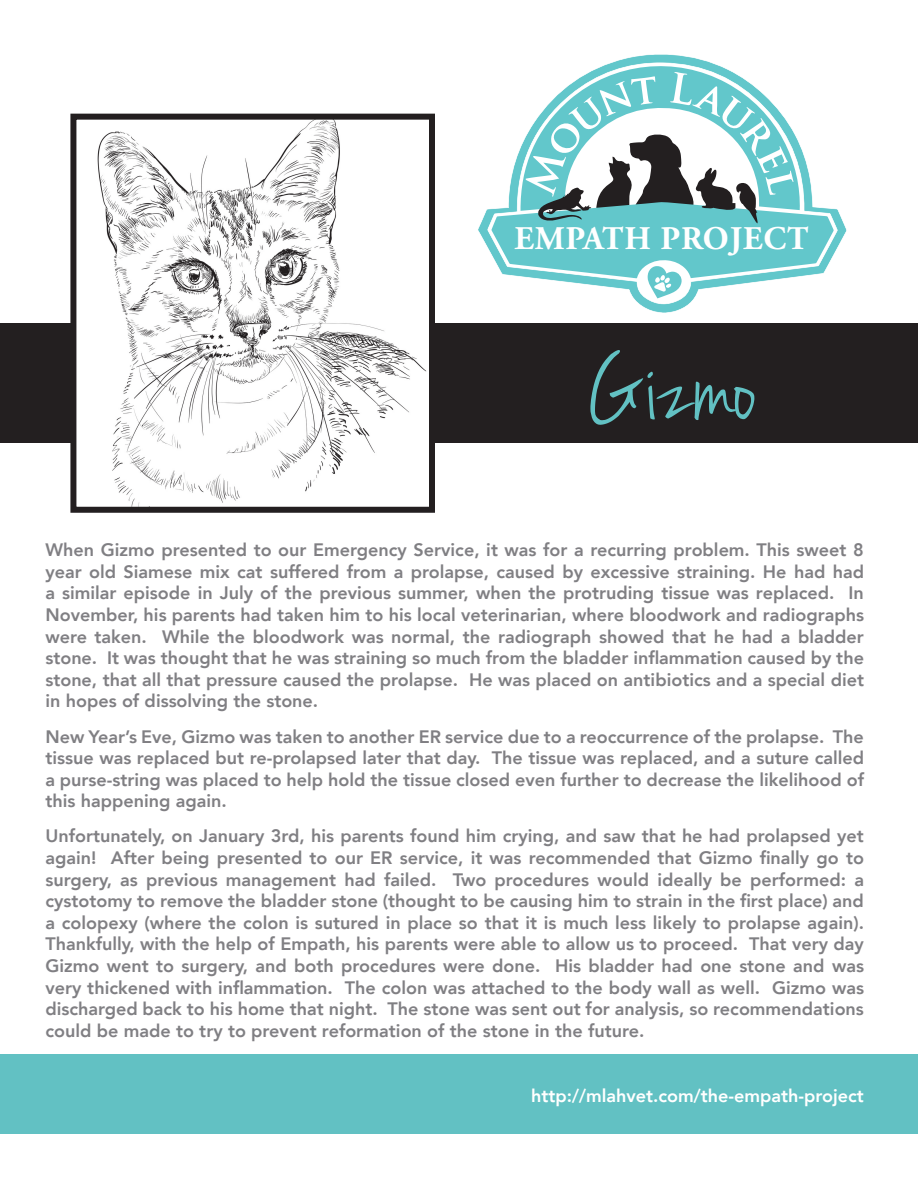
<style>
.page{position:relative;width:918px;height:1188px;background:#fff}
.page>*{position:absolute;margin:0;border:0;box-sizing:border-box;transform-origin:0 0}
.t1{font:108px "Jenna Sue";color:#62c1c3}
.t2{font:700 33px "Adobe Garamond Pro";letter-spacing:.025em;color:#fff}
.Paragraph_Style_1{font:800 18px/21.6px "Avenir";color:#807f83;text-align:justify}
.t3{font:800 18px "Avenir";color:#fff}
</style>
<div class="page">
<div style="left:0;top:1054px;width:918px;height:80px;background:#62c1c3"></div>
<div style="left:0;top:323px;width:918px;height:120px;background:#231f20"></div>
<img style="left:77px;top:121px;width:351px;height:385px">
<div style="left:70px;top:114px;width:365px;height:399px;border:6px solid #231f20"></div>
<svg style="left:478px;top:55px;width:368px;height:257px"></svg>
<svg style="left:492px;top:56px;width:342px;height:242px"></svg>
<p class="t2" style="left:514px;top:220px;width:296px">EMPATH PROJECT</p>
<p class="t1" style="left:587px;top:326px;width:171px">Gizmo</p>
<p class="Paragraph_Style_1" style="left:45px;top:539px;width:820px">When Gizmo presented to our Emergency Service, it was for a recurring problem. This sweet 8 year old Siamese mix cat suffered from a prolapse, caused by excessive straining. He had had a similar episode in July of the previous summer, when the protruding tissue was replaced. In November, his parents had taken him to his local veterinarian, where bloodwork and radiographs were taken. While the bloodwork was normal, the radiograph showed that he had a bladder stone. It was thought that he was straining so much from the bladder inflammation caused by the stone, that all that pressure caused the prolapse. He was placed on antibiotics and a special diet in hopes of dissolving the stone.</p>
<p class="Paragraph_Style_1" style="left:45px;top:725px;width:820px">New Year’s Eve, Gizmo was taken to another ER service due to a reoccurrence of the prolapse. The tissue was replaced but re-prolapsed later that day. The tissue was replaced, and a suture called a purse-string was placed to help hold the tissue closed even further to decrease the likelihood of this happening again.</p>
<p class="Paragraph_Style_1" style="left:45px;top:825px;width:820px">Unfortunately, on January 3rd, his parents found him crying, and saw that he had prolapsed yet again! After being presented to our ER service, it was recommended that Gizmo finally go to surgery, as previous management had failed. Two procedures would ideally be performed: a cystotomy to remove the bladder stone (thought to be causing him to strain in the first place) and a colopexy (where the colon is sutured in place so that it is much less likely to prolapse again).<br>Thankfully, with the help of Empath, his parents were able to allow us to proceed. That very day Gizmo went to surgery, and both procedures were done. His bladder had one stone and was very thickened with inflammation. The colon was attached to the body wall as well. Gizmo was discharged back to his home that night. The stone was sent out for analysis, so recommendations could be made to try to prevent reformation of the stone in the future.</p>
<p class="t3" style="left:531px;top:1081px;width:334px">http://mlahvet.com/the-empath-project</p>
</div>
